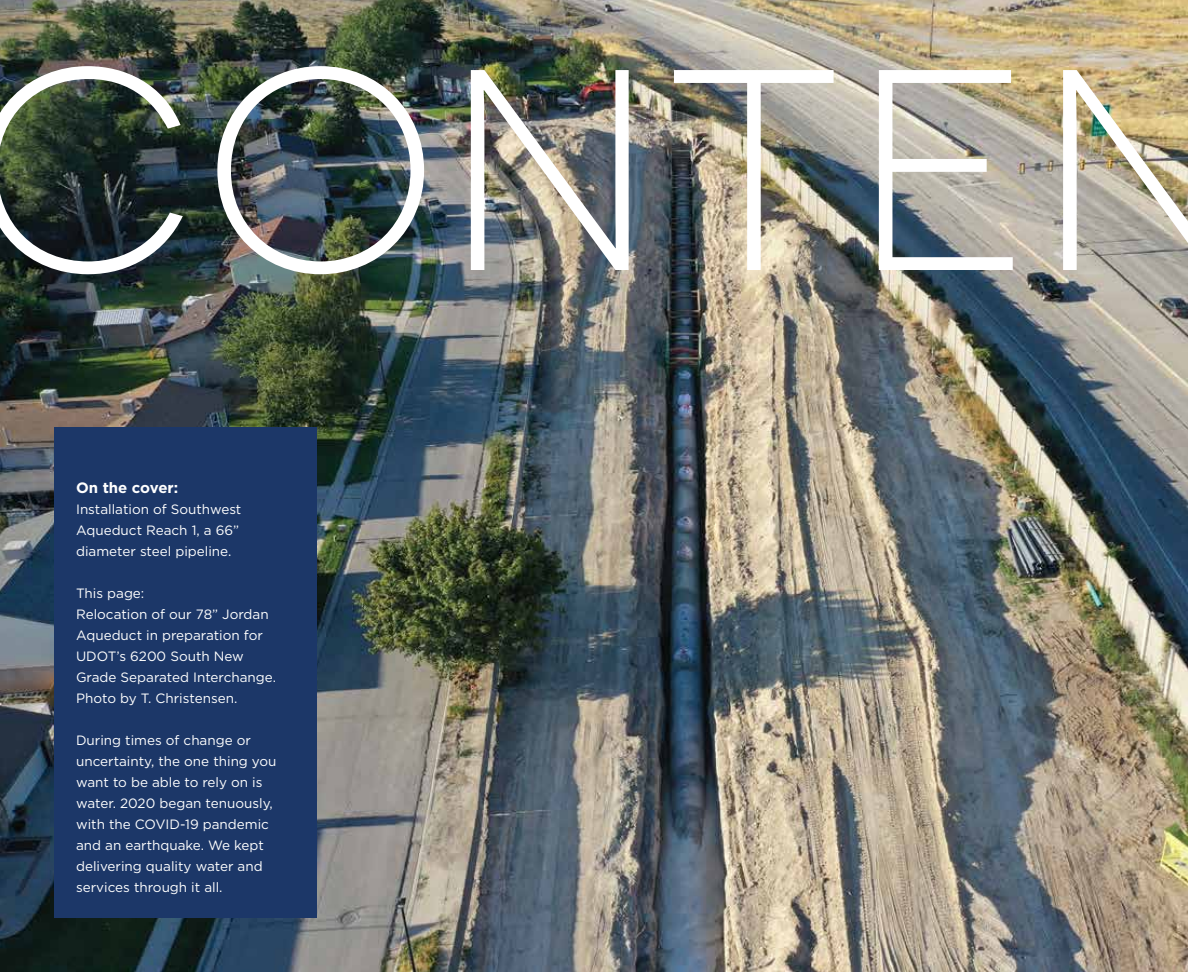
<style>
.page{position:relative;width:1188px;height:972px;background:#fff}
.page>*{position:absolute;margin:0;border:0;box-sizing:border-box;transform-origin:0 0}
.t1{font:300 357px "Novecentosanswide";color:#fff}
.t2{font:700 15px "Gotham";color:#fff}
.t3{font:13.5px/21px "Gotham";color:#fff}
</style>
<div class="page">
<img style="left:0;top:0;width:1188px;height:972px">
<div style="left:54px;top:428px;width:262px;height:490px;background:#1c3768"></div>
<h1 class="t1" style="left:-32px;top:-58px;width:1286px">conten</h1>
<p class="t2" style="left:76px;top:478px;width:104px">On the cover:</p>
<p class="t3" style="left:76px;top:498px;width:167px">Installation of Southwest<br>Aqueduct Reach 1, a 66” diameter steel pipeline.</p>
<p class="t3" style="left:76px;top:582px;width:202px">This page:<br>Relocation of our 78” Jordan<br>Aqueduct in preparation for<br>UDOT’s 6200 South New<br>Grade Separated Interchange.<br>Photo by T. Christensen.</p>
<p class="t3" style="left:76px;top:729px;width:202px">During times of change or uncertainty, the one thing you want to be able to rely on is water. 2020 began tenuously, with the COVID-19 pandemic and an earthquake. We kept delivering quality water and services through it all.</p>
</div>
